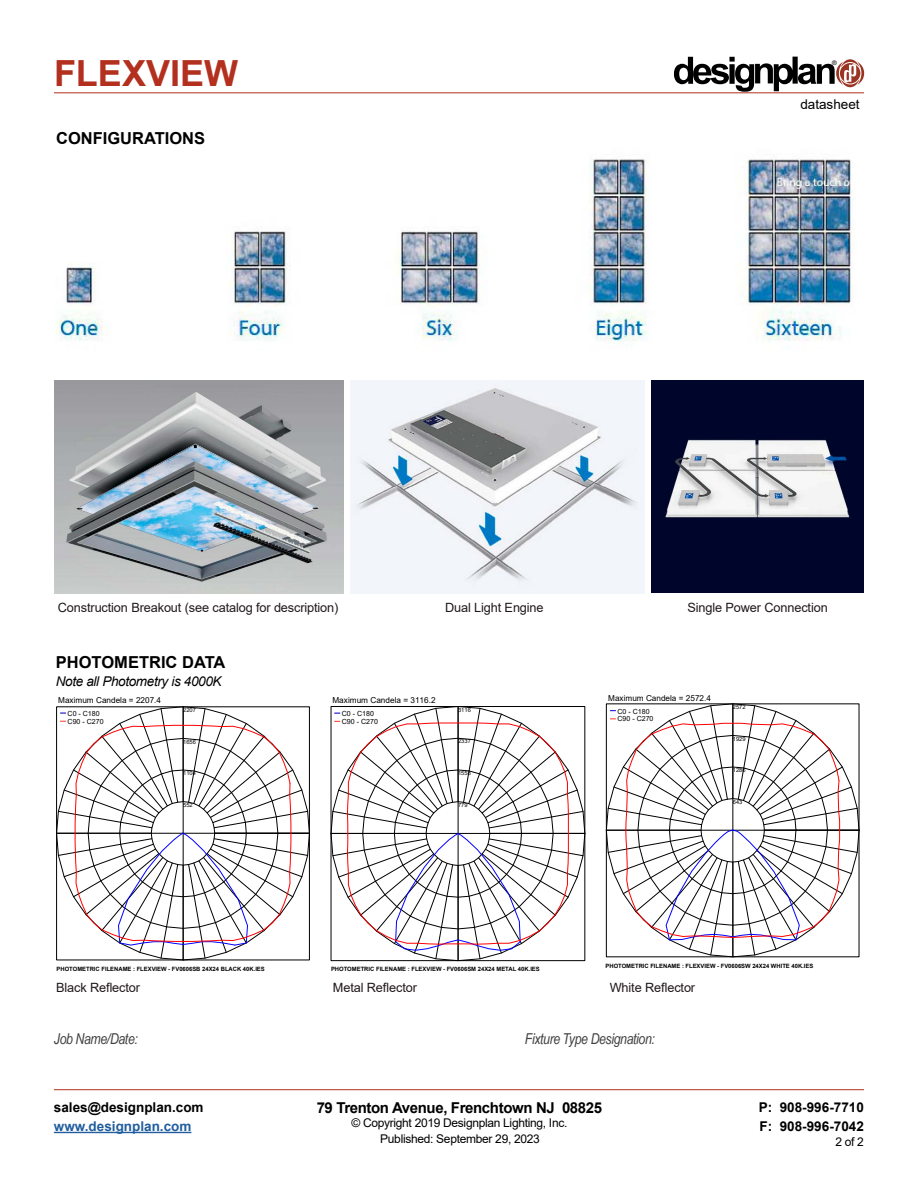
<style>
.page{position:relative;width:918px;height:1188px;background:#fff}
.page>*{position:absolute;margin:0;border:0;box-sizing:border-box;transform-origin:0 0}
.t1{font:700 36px "Arial";color:#b32f1e}
.t2{font:700 16.5px "Arial";color:#000}
.t3{font:italic 15px "Arial Narrow";letter-spacing:-.025em;color:#414042}
.t4{font:700 15px "Arial";letter-spacing:-.025em;color:#000}
.t5{font:700 13.5px/19.5px "Arial";color:#000}
.t6{font:italic 13.5px "Arial";letter-spacing:-.025em;color:#000}
.t7{font:700 13.5px "Arial";color:#215e9e}
.t8{font:13.5px "Arial";color:#000}
.t9{font:12.75px "Arial";letter-spacing:-.01em;color:#20181c}
.t10{font:12px "Arial";letter-spacing:-.025em;color:#000}
.t11{font:8.25px "Arial";color:#000}
.t12{font:7.05px/7.9px "Arial";color:#000}
.t13{font:6.3px "Helvetica";color:#000}
.t14{font:700 5.85px "Arial";color:#000}
.t15{font:5.7px "Arial";letter-spacing:.005em;color:#000}
</style>
<div class="page">
<hr style="left:54px;top:93px;width:810px;height:1px;background:#b32f1e">
<hr style="left:54px;top:1089px;width:810px;height:1px;background:#b32f1e">
<hr style="left:54px;top:1132px;width:137px;height:1px;background:#215e9e">
<svg style="left:674px;top:57px;width:190px;height:35px"></svg>
<img style="left:55px;top:156px;width:796px;height:193px">
<svg style="left:57px;top:707px;width:252px;height:253px"></svg>
<svg style="left:58px;top:709px;width:250px;height:249px"></svg>
<svg style="left:331px;top:706px;width:254px;height:255px"></svg>
<svg style="left:333px;top:708px;width:250px;height:251px"></svg>
<svg style="left:606px;top:704px;width:253px;height:253px"></svg>
<svg style="left:608px;top:706px;width:249px;height:249px"></svg>
<img style="left:54px;top:380px;width:289px;height:214px">
<img style="left:351px;top:381px;width:293px;height:213px">
<img style="left:651px;top:380px;width:213px;height:213px">
<h1 class="t1" style="left:54px;top:48px;width:186px">FLEXVIEW</h1>
<p class="t13" style="left:832px;top:59px;width:6px">®</p>
<h2 class="t2" style="left:56px;top:127px;width:151px">CONFIGURATIONS</h2>
<h3 class="t8" style="left:800px;top:95px;width:61px">datasheet</h3>
<h3 class="t9" style="left:58px;top:599px;width:282px">Construction Breakout (see catalog for description)</h3>
<h3 class="t9" style="left:445px;top:599px;width:100px">Dual Light Engine</h3>
<h3 class="t9" style="left:687px;top:599px;width:142px">Single Power Connection</h3>
<h2 class="t2" style="left:56px;top:651px;width:171px">PHOTOMETRIC DATA</h2>
<h3 class="t6" style="left:56px;top:673px;width:167px">Note all Photometry is 4000K</h3>
<h3 class="t11" style="left:58px;top:695px;width:104px">Maximum Candela = 2207.4</h3>
<p class="t12" style="left:68px;top:709px;width:37px">C0 - C180<br>C90 - C270</p>
<p class="t15" style="left:183px;top:706px;width:14px">2207</p>
<h3 class="t11" style="left:332px;top:695px;width:105px">Maximum Candela = 3116.2</h3>
<p class="t12" style="left:342px;top:709px;width:38px">C0 - C180<br>C90 - C270</p>
<p class="t15" style="left:458px;top:706px;width:14px">3116</p>
<h3 class="t11" style="left:608px;top:692px;width:104px">Maximum Candela = 2572.4</h3>
<p class="t12" style="left:618px;top:707px;width:37px">C0 - C180<br>C90 - C270</p>
<p class="t15" style="left:733px;top:703px;width:14px">2572</p>
<p class="t15" style="left:183px;top:738px;width:14px">1656</p>
<p class="t15" style="left:458px;top:738px;width:14px">2337</p>
<p class="t15" style="left:733px;top:735px;width:14px">1929</p>
<p class="t15" style="left:183px;top:769px;width:14px">1104</p>
<p class="t15" style="left:458px;top:769px;width:14px">1558</p>
<p class="t15" style="left:733px;top:766px;width:14px">1286</p>
<p class="t15" style="left:183px;top:801px;width:11px">552</p>
<p class="t15" style="left:458px;top:801px;width:11px">779</p>
<p class="t15" style="left:733px;top:798px;width:11px">643</p>
<p class="t14" style="left:57px;top:965px;width:210px">PHOTOMETRIC FILENAME : FLEXVIEW - FV0606SB 24X24 BLACK 40K.IES</p>
<p class="t14" style="left:331px;top:964px;width:210px">PHOTOMETRIC FILENAME : FLEXVIEW - FV0606SM 24X24 METAL 40K.IES</p>
<p class="t14" style="left:606px;top:961px;width:209px">PHOTOMETRIC FILENAME : FLEXVIEW - FV0606SW 24X24 WHITE 40K.IES</p>
<h3 class="t9" style="left:56px;top:978px;width:86px">Black Reflector</h3>
<h3 class="t9" style="left:333px;top:978px;width:86px">Metal Reflector</h3>
<h3 class="t9" style="left:610px;top:978px;width:87px">White Reflector</h3>
<h3 class="t3" style="left:54px;top:1028px;width:85px">Job Name/Date:</h3>
<h3 class="t3" style="left:525px;top:1029px;width:132px">Fixture Type Designation:</h3>
<h3 class="t5" style="left:54px;top:1097px;width:151px">sales@designplan.com</h3>
<h3 class="t7" style="left:54px;top:1117px;width:139px">www.designplan.com</h3>
<h3 class="t4" style="left:317px;top:1097px;width:287px">79 Trenton Avenue, Frenchtown NJ 08825</h3>
<h3 class="t10" style="left:351px;top:1115px;width:217px">© Copyright 2019 Designplan Lighting, Inc.</h3>
<h3 class="t5" style="left:759px;top:1097px;width:107px">P: 908-996-7710<br>F: 908-996-7042</h3>
<h3 class="t10" style="left:380px;top:1130px;width:161px">Published: September 29, 2023</h3>
<h3 class="t10" style="left:835px;top:1133px;width:30px">2 of 2</h3>
</div>
